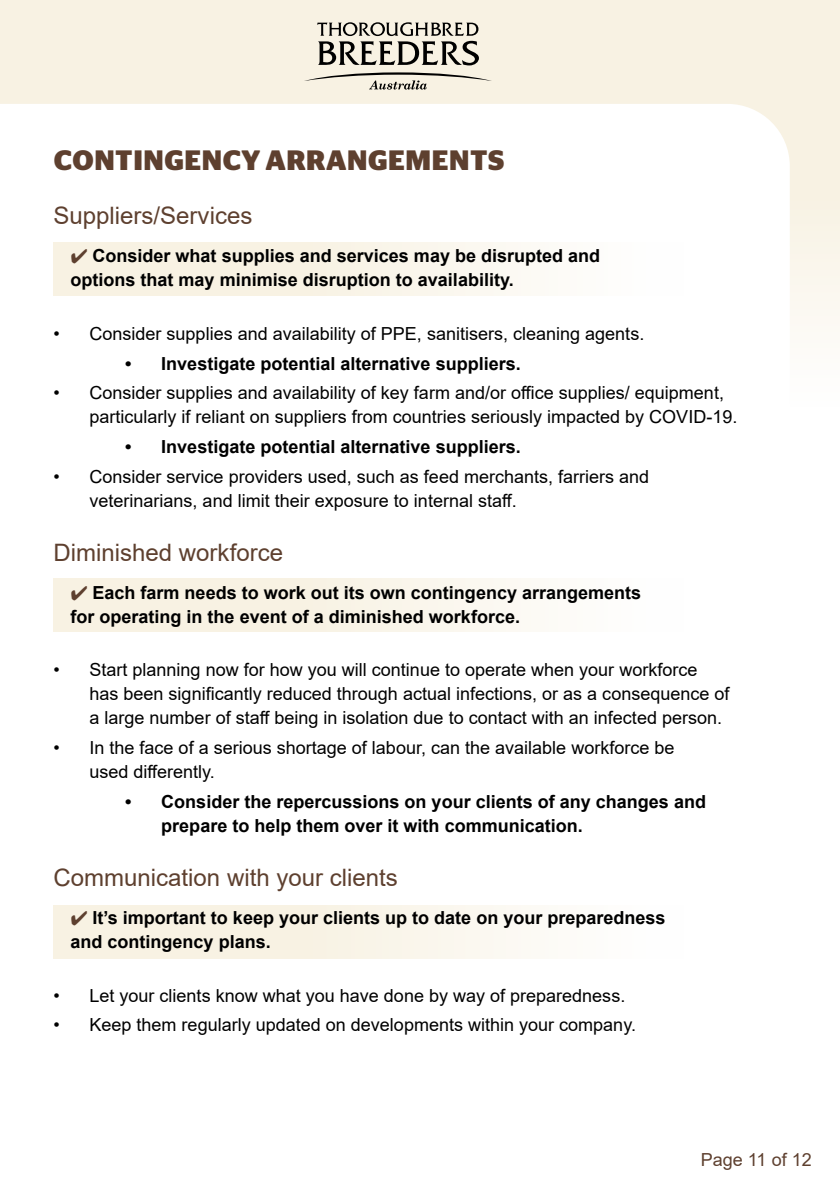
<style>
.page{position:relative;width:840px;height:1191px;background:#fff}
.page>*{position:absolute;margin:0;border:0;box-sizing:border-box;transform-origin:0 0}
.t1{font:700 28px "Stag Sans";letter-spacing:.02em;color:#5e402f}
.t2{font:24px "Arial";color:#5e402f}
.t3{font:18px/24px "Arial";color:#000}
.t4{font:700 18px/24px "Arial";color:#000}
.t5{font:18px "Arial";color:#5e402f}
.s1{color:#5e402f}
</style>
<div class="page">
<div style="left:53px;top:904px;width:630px;height:54px;background:linear-gradient(to right,#f6efdc,#fdfdfb)"></div>
<svg style="left:0;top:0;width:839px;height:332px"></svg>
<svg style="left:317px;top:22px;width:161px;height:43px;background:#a8a499"></svg>
<svg style="left:303px;top:72px;width:189px;height:18px;background:#d3cec1"></svg>
<div style="left:53px;top:242px;width:630px;height:54px;background:linear-gradient(to right,#f6efdc,#fdfdfb)"></div>
<div style="left:53px;top:578px;width:630px;height:53px;background:linear-gradient(to right,#f6efdc,#fdfdfb)"></div>
<h1 class="t1" style="left:54px;top:144px;width:452px">CONTINGENCY ARRANGEMENTS</h1>
<h2 class="t2" style="left:53px;top:199px;width:200px">Suppliers/Services</h2>
<p class="t4" style="left:70px;top:244px;width:531px"><span class="s1">✔</span> Consider what supplies and services may be disrupted and options that may minimise disruption to availability.</p>
<p class="t3" style="left:53px;top:321px;width:592px">• Consider supplies and availability of PPE, sanitisers, cleaning agents.</p>
<p class="t4" style="left:125px;top:351px;width:397px">• Investigate potential alternative suppliers.</p>
<p class="t3" style="left:89px;top:381px;width:649px;text-indent:-36px">• Consider supplies and availability of key farm and/or office supplies/ equipment, particularly if reliant on suppliers from countries seriously impacted by COVID-19.</p>
<p class="t4" style="left:125px;top:435px;width:397px">• Investigate potential alternative suppliers.</p>
<p class="t3" style="left:89px;top:464px;width:561px;text-indent:-36px">• Consider service providers used, such as feed merchants, farriers and veterinarians, and limit their exposure to internal staff.</p>
<h2 class="t2" style="left:53px;top:536px;width:231px">Diminished workforce</h2>
<p class="t4" style="left:70px;top:580px;width:572px"><span class="s1">✔</span> Each farm needs to work out its own contingency arrangements for operating in the event of a diminished workforce.</p>
<p class="t3" style="left:89px;top:658px;width:641px;text-indent:-36px">• Start planning now for how you will continue to operate when your workforce has been significantly reduced through actual infections, or as a consequence of a large number of staff being in isolation due to contact with an infected person.</p>
<p class="t3" style="left:89px;top:735px;width:586px;text-indent:-36px">• In the face of a serious shortage of labour, can the available workforce be used differently.</p>
<p class="t4" style="left:161px;top:789px;width:546px;text-indent:-36px">• Consider the repercussions on your clients of any changes and prepare to help them over it with communication.</p>
<h2 class="t2" style="left:53px;top:861px;width:346px">Communication with your clients</h2>
<p class="t4" style="left:70px;top:905px;width:596px"><span class="s1">✔</span> It’s important to keep your clients up to date on your preparedness and contingency plans.</p>
<p class="t3" style="left:53px;top:983px;width:573px">• Let your clients know what you have done by way of preparedness.</p>
<p class="t3" style="left:53px;top:1012px;width:583px">• Keep them regularly updated on developments within your company.</p>
<p class="t5" style="left:700px;top:1147px;width:112px">Page 11 of 12</p>
</div>
